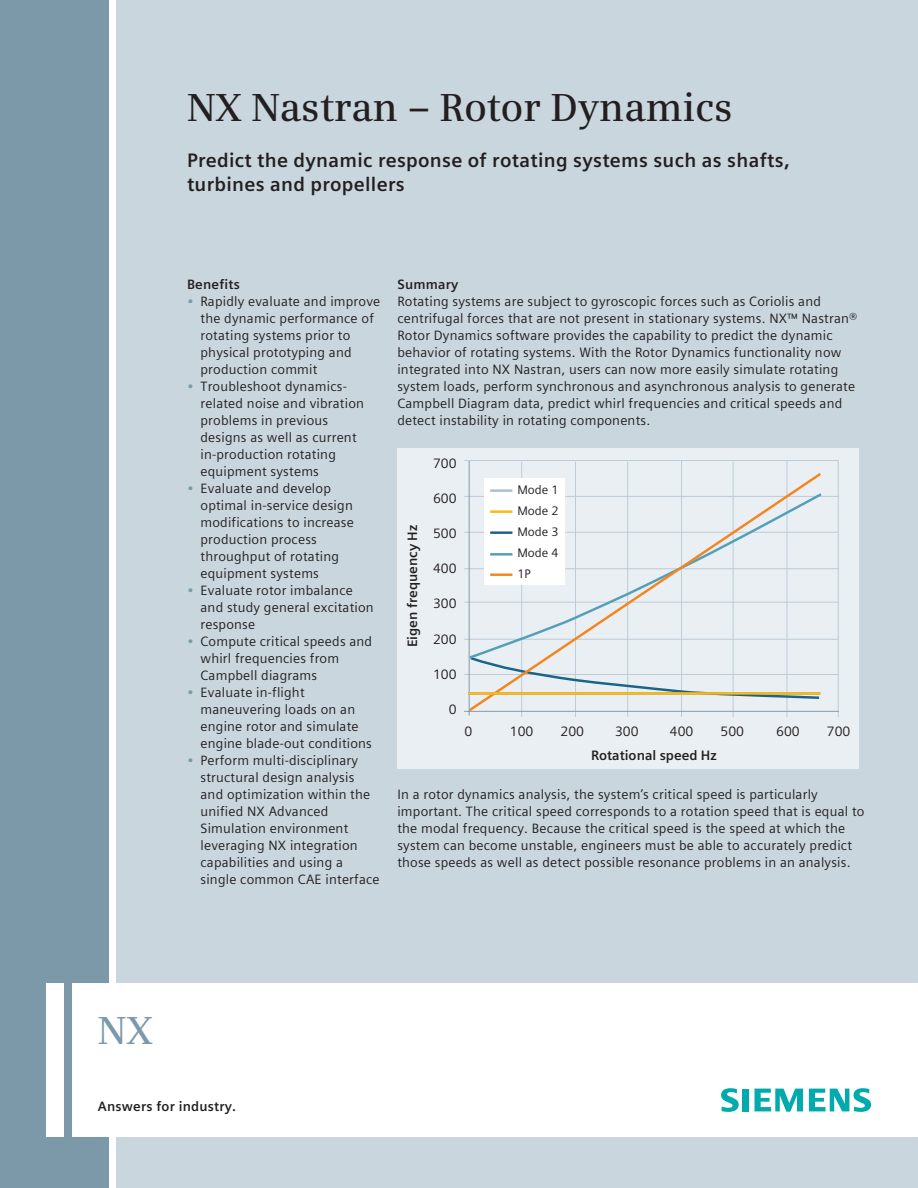
<style>
.page{position:relative;width:918px;height:1188px;background:#fff}
.page>*{position:absolute;margin:0;border:0;box-sizing:border-box;transform-origin:0 0}
.t1{font:600 39px "Siemens Serif";color:#231f20}
.t2{font:600 39px "Siemens Serif";color:#7b99a9}
.t3{font:700 19.5px/23.4px "Siemens Sans Global";letter-spacing:.015em;color:#231f20}
.t4{font:13.65px "Siemens Sans";color:#231f20}
.t5{font:700 13.65px "Siemens Sans";color:#231f20}
.t6{font:13.5px/17px "Siemens Sans Global";letter-spacing:.015em;color:#231f20}
.t7{font:700 13.5px "Siemens Sans Global";letter-spacing:.015em;color:#231f20}
.t8{font:12.3px/21px "Siemens Sans";color:#231f20;text-align:justify}
.s1{color:#7b99a9}
</style>
<div class="page">
<div style="left:117px;top:0;width:801px;height:1188px;background:#c9d6de"></div>
<div style="left:0;top:0;width:108px;height:1188px;background:#7b99a9"></div>
<div style="left:47px;top:983px;width:17px;height:153px;background:#fff"></div>
<div style="left:72px;top:983px;width:846px;height:153px;background:#fff"></div>
<svg style="left:721px;top:1088px;width:18px;height:24px"></svg>
<div style="left:742px;top:1089px;width:7px;height:22px;background:#00aaad"></div>
<svg style="left:755px;top:1089px;width:48px;height:23px"></svg>
<svg style="left:809px;top:1088px;width:62px;height:24px"></svg>
<div style="left:397px;top:448px;width:462px;height:321px;background:#eaeff3"></div>
<hr style="left:521px;top:462px;width:1px;height:255px;background:#bdccd7">
<hr style="left:575px;top:462px;width:1px;height:255px;background:#bdccd7">
<hr style="left:627px;top:462px;width:1px;height:255px;background:#bdccd7">
<hr style="left:681px;top:461px;width:1px;height:256px;background:#bdccd7">
<hr style="left:733px;top:462px;width:1px;height:255px;background:#bdccd7">
<hr style="left:787px;top:461px;width:1px;height:256px;background:#bdccd7">
<hr style="left:838px;top:461px;width:1px;height:256px;background:#bdccd7">
<hr style="left:464px;top:674px;width:375px;height:1px;background:#bdccd7">
<hr style="left:464px;top:639px;width:375px;height:1px;background:#bdccd7">
<hr style="left:464px;top:602px;width:375px;height:1px;background:#bdccd7">
<hr style="left:464px;top:568px;width:375px;height:1px;background:#bdccd7">
<hr style="left:464px;top:532px;width:375px;height:1px;background:#bdccd7">
<hr style="left:464px;top:496px;width:375px;height:1px;background:#bdccd7">
<hr style="left:464px;top:460px;width:375px;height:1px;background:#bdccd7">
<hr style="left:469px;top:461px;width:1px;height:255px;background:#859ba9">
<hr style="left:464px;top:711px;width:375px;height:1px;background:#859ba9">
<svg style="left:466px;top:471px;width:358px;height:243px"></svg>
<hr style="left:469px;top:692px;width:351px;height:3px;background:#fcb814">
<h1 class="t1" style="left:187px;top:84px;width:547px">NX Nastran – Rotor Dynamics</h1>
<h2 class="t3" style="left:187px;top:149px;width:604px">Predict the dynamic response of rotating systems such as shafts, turbines and propellers</h2>
<p class="t7" style="left:187px;top:274px;width:54px">Benefits</p>
<p class="t6" style="left:201px;top:293px;width:181px;text-indent:-14px"><span class="s1">•</span> Rapidly evaluate and improve the dynamic performance of rotating systems prior to physical prototyping and production commit</p>
<p class="t6" style="left:201px;top:378px;width:165px;text-indent:-14px"><span class="s1">•</span> Troubleshoot dynamics&shy;related noise and vibration problems in previous designs as well as current in-production rotating equipment systems</p>
<p class="t6" style="left:201px;top:480px;width:155px;text-indent:-14px"><span class="s1">•</span> Evaluate and develop optimal in-service design modifications to increase production process throughput of rotating equipment systems</p>
<p class="t6" style="left:201px;top:582px;width:175px;text-indent:-14px"><span class="s1">•</span> Evaluate rotor imbalance and study general excitation response</p>
<p class="t6" style="left:201px;top:633px;width:173px;text-indent:-14px"><span class="s1">•</span> Compute critical speeds and whirl frequencies from<br>Campbell diagrams</p>
<p class="t6" style="left:201px;top:684px;width:173px;text-indent:-14px"><span class="s1">•</span> Evaluate in-flight maneuvering loads on an engine rotor and simulate engine blade-out conditions</p>
<p class="t6" style="left:201px;top:752px;width:181px;text-indent:-14px"><span class="s1">•</span> Perform multi-disciplinary structural design analysis and optimization within the unified NX Advanced<br>Simulation environment leveraging NX integration capabilities and using a single common CAE interface</p>
<p class="t7" style="left:397px;top:274px;width:63px">Summary</p>
<p class="t6" style="left:397px;top:293px;width:461px">Rotating systems are subject to gyroscopic forces such as Coriolis and centrifugal forces that are not present in stationary systems. NX™ Nastran® Rotor Dynamics software provides the capability to predict the dynamic behavior of rotating systems. With the Rotor Dynamics functionality now integrated into NX Nastran, users can now more easily simulate rotating system loads, perform synchronous and asynchronous analysis to generate Campbell Diagram data, predict whirl frequencies and critical speeds and detect instability in rotating components.</p>
<p class="t5" style="left:405px;top:647px;width:124px;rotate:-90deg">Eigen frequency Hz</p>
<p class="t4" style="left:433px;top:455px;width:25px">700</p>
<p class="t4" style="left:433px;top:490px;width:25px">600</p>
<p class="t4" style="left:433px;top:526px;width:25px">500</p>
<p class="t4" style="left:433px;top:561px;width:25px">400</p>
<p class="t4" style="left:433px;top:596px;width:25px">300</p>
<p class="t4" style="left:433px;top:631px;width:25px">200</p>
<p class="t4" style="left:433px;top:667px;width:25px">100</p>
<p class="t4" style="left:449px;top:702px;width:9px">0</p>
<p class="t8" style="left:517px;top:480px;width:43px">Mode 1<br>Mode 2<br>Mode 3<br>Mode 4<br>1P</p>
<p class="t4" style="left:465px;top:723px;width:9px">0</p>
<p class="t4" style="left:510px;top:723px;width:25px">100</p>
<p class="t4" style="left:561px;top:723px;width:25px">200</p>
<p class="t4" style="left:615px;top:723px;width:25px">300</p>
<p class="t4" style="left:670px;top:723px;width:25px">400</p>
<p class="t4" style="left:721px;top:723px;width:25px">500</p>
<p class="t4" style="left:776px;top:723px;width:25px">600</p>
<p class="t4" style="left:827px;top:723px;width:25px">700</p>
<p class="t5" style="left:591px;top:747px;width:127px">Rotational speed Hz</p>
<p class="t6" style="left:397px;top:786px;width:469px">In a rotor dynamics analysis, the system’s critical speed is particularly important. The critical speed corresponds to a rotation speed that is equal to the modal frequency. Because the critical speed is the speed at which the system can become unstable, engineers must be able to accurately predict those speeds as well as detect possible resonance problems in an analysis.</p>
<h1 class="t2" style="left:98px;top:1008px;width:56px">NX</h1>
<p class="t7" style="left:98px;top:1096px;width:140px">Answers for industry.</p>
</div>
